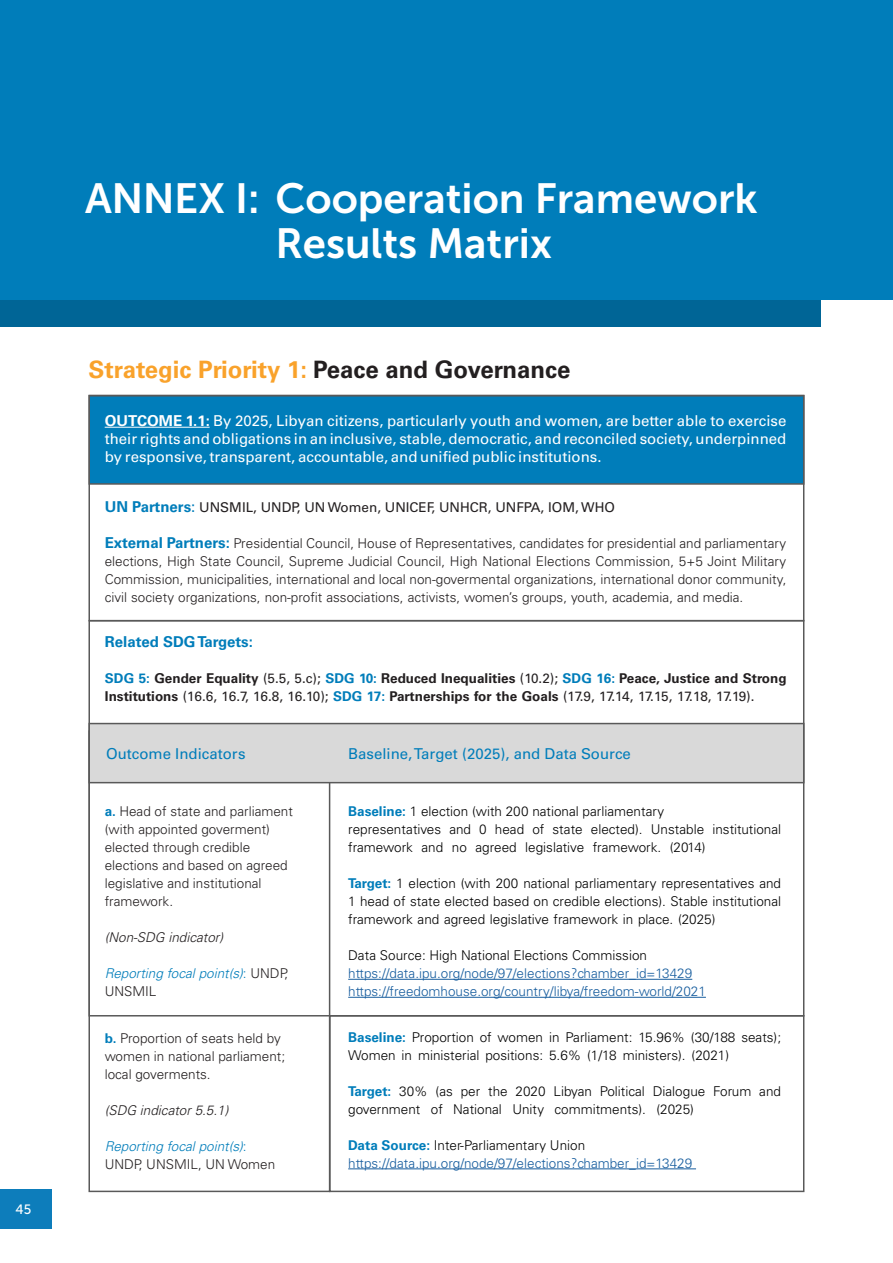
<style>
.page{position:relative;width:893px;height:1263px;background:#fff}
.page>*{position:absolute;margin:0;border:0;box-sizing:border-box;transform-origin:0 0}
.Headlines{font:42px "Museo Sans 700";color:#fff}
.Body_Text{font:700 24px "Univers LT Std";color:#f9a22b}
.Body_Text-2{font:15px/18px "Univers LT Std";color:#fff;text-align:justify}
.Body_Text-3{font:15px "Univers LT Std";color:#007dba}
.Body_Text-4{font:700 15px "Univers LT Std";color:#007dba}
.Body_Text-5{font:300 13.5px/18px "Univers LT Std";color:#000}
.Body_Text-6{font:300 13.5px/18px "Univers LT Std";color:#231f20;text-align:justify}
.Columns_body{font:300 13.5px/18px "Univers LT Std";color:#231f20}
.Body_Text-7{font:700 13.5px/18px "Univers LT Std";color:#231f20}
.Body_Text-8{font:300 13.5px "Univers LT Std";color:#175d9e}
.Body_Text-9{font:13.5px "Univers LT Std";color:#231f20}
.Columns_body-2{font:italic 300 13.5px/18px "Univers LT Std";color:#007dba}
.Columns_body-3{font:italic 300 13.5px "Univers LT Std";color:#231f20}
.t1{font:13.5px "Museo Sans 500";color:#fff}
.s1{color:#231f20}
.s2{font-weight:700}
.s3{font-weight:700;font-size:15px;color:#007dba}
.s4{font-size:15px;color:#007dba}
.s5{color:#007dba}
.s6{font-weight:400}
.s7{font-weight:700;color:#007dba}
.s8{font-style:normal}
.s9{font-style:normal;color:#231f20}
</style>
<div class="page">
<div style="left:0;top:45px;width:821px;height:282px;background:#006596"></div>
<div style="left:0;top:0;width:893px;height:300px;background:#007dba"></div>
<div style="left:88px;top:395px;width:716px;height:90px;background:#007dba;border:2px solid #595959"></div>
<div style="left:88px;top:730px;width:242px;height:462px;border:2px solid #595959"></div>
<div style="left:88px;top:395px;width:716px;height:226px;border:2px solid #595959"></div>
<hr style="left:105px;top:427px;width:105px;height:1px;background:#fff">
<hr style="left:348px;top:979px;width:344px;height:1px;background:#175d9e">
<hr style="left:348px;top:997px;width:358px;height:1px;background:#175d9e">
<hr style="left:348px;top:1168px;width:348px;height:1px;background:#175d9e">
<div style="left:88px;top:620px;width:716px;height:396px;border:2px solid #595959"></div>
<div style="left:88px;top:723px;width:716px;height:60px;background:#d9d9d9;border:2px solid #595959"></div>
<div style="left:329px;top:1015px;width:475px;height:177px;border:2px solid #595959"></div>
<div style="left:0;top:1189px;width:51px;height:40px;background:#0d7dbb"></div>
<p class="t1" style="left:15px;top:1202px;width:17px">45</p>
<p class="Headlines" style="left:85px;top:175px;width:674px">ANNEX I: Cooperation Framework</p>
<p class="Headlines" style="left:275px;top:220px;width:278px">Results Matrix</p>
<p class="Body_Text" style="left:88px;top:356px;width:483px">Strategic Priority 1: <span class="s1">Peace and Governance</span></p>
<p class="Body_Text-2" style="left:105px;top:411px;width:683px"><span class="s2">OUTCOME 1.1:</span> By 2025, Libyan citizens, particularly youth and women, are better able to exercise their rights and obligations in an inclusive, stable, democratic, and reconciled society, underpinned by responsive, transparent, accountable, and unified public institutions.</p>
<p class="Body_Text-9" style="left:105px;top:499px;width:512px"><span class="s3">UN Partners</span><span class="s4">:</span> UNSMIL, UNDP, UN Women, UNICEF, UNHCR, UNFPA, IOM, WHO</p>
<p class="Body_Text-6" style="left:105px;top:534px;width:683px"><span class="s3">External Partners:</span> Presidential Council, House of Representatives, candidates for presidential and parliamentary elections, High State Council, Supreme Judicial Council, High National Elections Commission, 5+5 Joint Military Commission, municipalities, international and local non-govermental organizations, international donor community, civil society organizations, non-profit associations, activists, women’s groups, youth, academia, and media.</p>
<p class="Body_Text-4" style="left:105px;top:633px;width:149px">Related SDG Targets:</p>
<p class="Body_Text-7" style="left:105px;top:669px;width:683px"><span class="s5">SDG 5:</span> Gender Equality <span class="s6">(5.5, 5.c);</span> <span class="s5">SDG 10:</span> Reduced Inequalities <span class="s6">(10.2);</span> <span class="s5">SDG 16:</span> Peace, Justice and Strong<br>Institutions <span class="s6">(16.6, 16.7, 16.8, 16.10);</span> <span class="s5">SDG 17:</span> Partnerships for the Goals <span class="s6">(17.9, 17.14, 17.15, 17.18, 17.19).</span></p>
<p class="Body_Text-3" style="left:106px;top:744px;width:141px">Outcome Indicators</p>
<p class="Body_Text-3" style="left:348px;top:744px;width:284px">Baseline, Target (2025), and Data Source</p>
<p class="Columns_body" style="left:105px;top:802px;width:190px"><span class="s7">a.</span> Head of state and parliament (with appointed goverment) elected through credible elections and based on agreed legislative and institutional framework.</p>
<p class="Columns_body-3" style="left:105px;top:929px;width:120px">(Non-SDG indicator)</p>
<p class="Columns_body-2" style="left:105px;top:964px;width:185px">Reporting focal point(s)<span class="s8">:</span> <span class="s9">UNDP,<br>UNSMIL</span></p>
<p class="Columns_body" style="left:105px;top:1029px;width:182px"><span class="s7">b.</span> Proportion of seats held by women in national parliament; local goverments.</p>
<p class="Columns_body-3" style="left:105px;top:1102px;width:125px">(SDG indicator 5.5.1)</p>
<p class="Columns_body-2" style="left:105px;top:1137px;width:144px">Reporting focal point(s)<span class="s8">:</span></p>
<p class="Columns_body" style="left:105px;top:1155px;width:172px">UNDP, UNSMIL, UN Women</p>
<p class="Body_Text-5" style="left:348px;top:802px;width:318px"><span class="s7">Baseline:</span> 1 election (with 200 national parliamentary</p>
<p class="Body_Text-5" style="left:348px;top:820px;width:434px">representatives and 0 head of state elected). Unstable institutional framework and no agreed legislative framework. (2014)</p>
<p class="Body_Text-5" style="left:348px;top:874px;width:434px;text-align:justify"><span class="s7">Target:</span> 1 election (with 200 national parliamentary representatives and 1 head of state elected based on credible elections). Stable institutional framework and agreed legislative framework in place. (2025)</p>
<p class="Body_Text-5" style="left:348px;top:946px;width:300px">Data Source: High National Elections Commission</p>
<p class="Body_Text-8" style="left:348px;top:965px;width:346px">https://data.ipu.org/node/97/elections?chamber_id=13429</p>
<p class="Body_Text-8" style="left:348px;top:983px;width:359px">https://freedomhouse.org/country/libya/freedom-world/2021</p>
<p class="Body_Text-5" style="left:348px;top:1028px;width:434px"><span class="s7">Baseline:</span> Proportion of women in Parliament: 15.96% (30/188 seats);<br>Women in ministerial positions: 5.6% (1/18 ministers). (2021)</p>
<p class="Body_Text-5" style="left:348px;top:1082px;width:434px"><span class="s7">Target:</span> 30% (as per the 2020 Libyan Political Dialogue Forum and government of National Unity commitments). (2025)</p>
<p class="Body_Text-5" style="left:348px;top:1136px;width:238px"><span class="s7">Data Source:</span> Inter-Parliamentary Union</p>
<p class="Body_Text-8" style="left:348px;top:1154px;width:346px">https://data.ipu.org/node/97/elections?chamber_id=13429</p>
</div>
